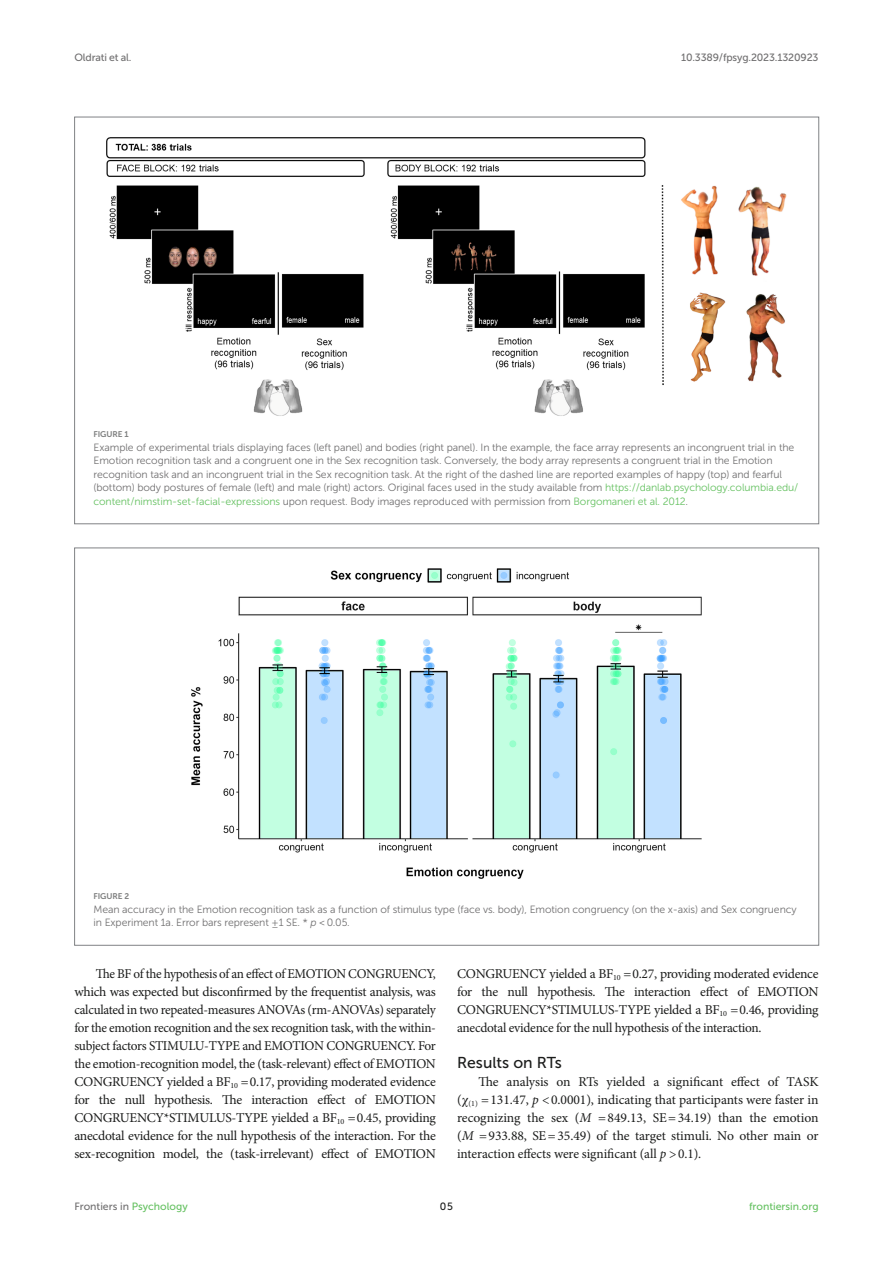
<style>
.page{position:relative;width:893px;height:1263px;background:#fff}
.page>*{position:absolute;margin:0;border:0;box-sizing:border-box;transform-origin:0 0}
.HEAD_3{font:15.75px "Museo Sans 500";color:#1b1c1b}
.TEXT{font:13.5px/18px "Minion Pro";letter-spacing:-.02em;color:#1b1c1b;text-align:justify}
.TEXT_FLUSH{font:13.5px/18px "Minion Pro";letter-spacing:-.005em;color:#1b1c1b;text-align:justify}
.FIG_LEG{font:10.5px/13.5px "Museo Sans 300";letter-spacing:-.01em;color:#706f70}
.t1{font:10.5px "Museo Sans 500";letter-spacing:-.015em;color:#706f70}
.t2{font:10.5px "Museo Sans 500";color:#65c161}
.t3{font:10.5px "Museo Sans 500";color:#1b1c1b}
.FIG_HD{font:8.25px "Museo Sans 700";letter-spacing:-.01em;color:#7e7f7f}
.s1{color:#65c161}
.s2{font-style:italic}
.s3{font-family:"STIX General"}
</style>
<div class="page">
<img style="left:106px;top:137px;width:681px;height:279px">
<img style="left:191px;top:568px;width:511px;height:311px">
<p class="t1" style="left:74px;top:51px;width:59px">Oldrati et al.</p>
<p class="t1" style="left:681px;top:51px;width:139px">10.3389/fpsyg.2023.1320923</p>
<p class="FIG_HD" style="left:94px;top:430px;width:37px">FIGURE 1</p>
<p class="FIG_LEG" style="left:94px;top:441px;width:706px">Example of experimental trials displaying faces (left panel) and bodies (right panel). In the example, the face array represents an incongruent trial in the Emotion recognition task and a congruent one in the Sex recognition task. Conversely, the body array represents a congruent trial in the Emotion recognition task and an incongruent trial in the Sex recognition task. At the right of the dashed line are reported examples of happy (top) and fearful (bottom) body postures of female (left) and male (right) actors. Original faces used in the study available from <span class="s1">https://danlab.psychology.columbia.edu/ content/nimstim-set-facial-expressions</span> upon request. Body images reproduced with permission from <span class="s1">Borgomaneri et al. 2012</span>.</p>
<p class="FIG_HD" style="left:94px;top:892px;width:37px">FIGURE 2</p>
<p class="FIG_LEG" style="left:94px;top:902px;width:705px">Mean accuracy in the Emotion recognition task as a function of stimulus type (face vs. body), Emotion congruency (on the x-axis) and Sex congruency in Experiment 1a. Error bars represent ±1 SE. * <span class="s2">p</span> &lt; 0.05.</p>
<p class="TEXT" style="left:74px;top:965px;width:363px;text-indent:21px">The BF of the hypothesis of an effect of EMOTION CONGRUENCY, which was expected but disconfirmed by the frequentist analysis, was calculated in two repeated-measures ANOVAs (rm-ANOVAs) separately for the emotion recognition and the sex recognition task, with the within&shy;subject factors STIMULU-TYPE and EMOTION CONGRUENCY. For the emotion-recognition model, the (task-relevant) effect of EMOTION CONGRUENCY yielded a BF<sub>10</sub> =0.17, providing moderated evidence for the null hypothesis. The interaction effect of EMOTION CONGRUENCY*STIMULUS-TYPE yielded a BF<sub>10</sub> =0.45, providing anecdotal evidence for the null hypothesis of the interaction. For the sex-recognition model, the (task-irrelevant) effect of EMOTION</p>
<p class="TEXT" style="left:457px;top:965px;width:363px">CONGRUENCY yielded a BF<sub>10</sub> =0.27, providing moderated evidence for the null hypothesis. The interaction effect of EMOTION CONGRUENCY*STIMULUS-TYPE yielded a BF<sub>10</sub> =0.46, providing anecdotal evidence for the null hypothesis of the interaction.</p>
<p class="HEAD_3" style="left:457px;top:1054px;width:106px">Results on RTs</p>
<p class="TEXT_FLUSH" style="left:457px;top:1073px;width:363px;text-indent:21px">The analysis on RTs yielded a significant effect of TASK (<span class="s3">χ</span><sub>(1)</sub> =131.47, <span class="s2">p</span> &lt;0.0001), indicating that participants were faster in recognizing the sex (<span class="s2">M</span> =849.13, SE=34.19) than the emotion (<span class="s2">M</span> =933.88, SE=35.49) of the target stimuli. No other main or interaction effects were significant (all <span class="s2">p</span> &gt;0.1).</p>
<p class="t1" style="left:74px;top:1200px;width:115px">Frontiers in <span class="s1">Psychology</span></p>
<p class="t3" style="left:440px;top:1200px;width:14px">05</p>
<p class="t2" style="left:749px;top:1200px;width:71px">frontiersin.org</p>
</div>
